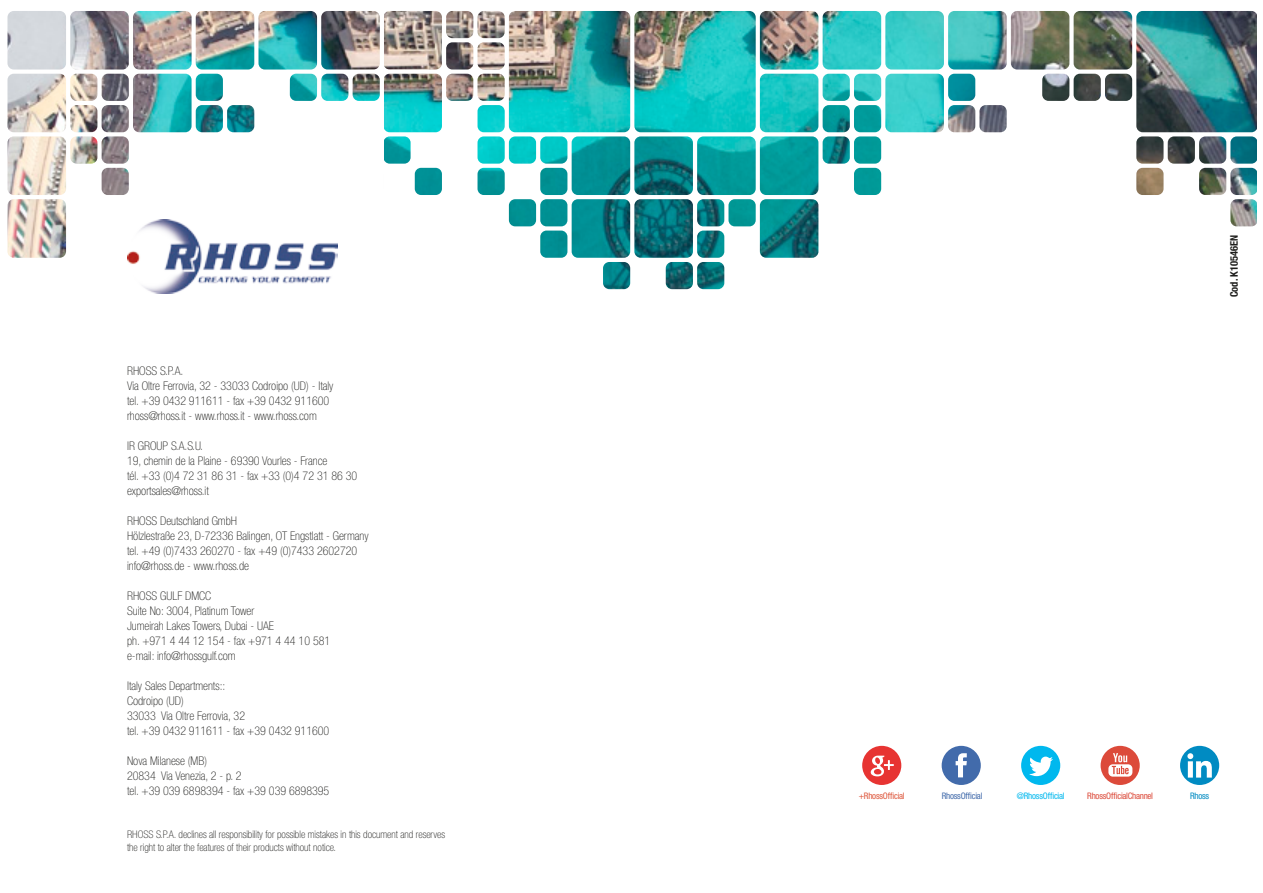
<style>
.page{position:relative;width:1263px;height:893px;background:#fff}
.page>*{position:absolute;margin:0;border:0;box-sizing:border-box;transform-origin:0 0}
.t1{font:100 condensed 12px/15px "Helvetica Neue LT Std";color:#1d1d1b}
.t2{font:100 condensed 10.5px/12.6px "Helvetica Neue LT Std";color:#1d1d1b}
.t3{font:700 condensed 10.5px "Helvetica Neue LT Std";color:#1d1d1b}
.t4{font:condensed 9px "Helvetica Neue LT Std";letter-spacing:-.03em;color:#dc4a3a}
.t5{font:condensed 9px "Helvetica Neue LT Std";letter-spacing:-.025em;color:#de573c}
.t6{font:condensed 9px "Helvetica Neue LT Std";letter-spacing:-.025em;color:#00b8ee}
.t7{font:condensed 9px "Helvetica Neue LT Std";letter-spacing:-.025em;color:#426bab}
.t8{font:condensed 9px "Helvetica Neue LT Std";letter-spacing:-.025em;color:#008bc2}
</style>
<div class="page">
<img style="left:384px;top:11px;width:873px;height:279px">
<img style="left:7px;top:11px;width:373px;height:283px">
<img style="left:127px;top:219px;width:211px;height:74px">
<svg style="left:942px;top:746px;width:39px;height:39px"></svg>
<svg style="left:862px;top:746px;width:39px;height:39px"></svg>
<svg style="left:1021px;top:746px;width:39px;height:39px"></svg>
<svg style="left:1100px;top:746px;width:40px;height:39px"></svg>
<div style="left:1180px;top:746px;width:39px;height:39px;background:#008bc2;border-radius:50%"></div>
<svg style="left:1187px;top:753px;width:25px;height:25px"></svg>
<p class="t1" style="left:127px;top:363px;width:208px">RHOSS S.P.A.<br>Via Oltre Ferrovia, 32 - 33033 Codroipo (UD) - Italy tel. +39 0432 911611 - fax +39 0432 911600 rhoss@rhoss.it - www.rhoss.it - www.rhoss.com</p>
<p class="t1" style="left:127px;top:438px;width:232px">IR GROUP S.A.S.U.<br>19, chemin de la Plaine - 69390 Vourles - France<br>tél. +33 (0)4 72 31 86 31 - fax +33 (0)4 72 31 86 30 exportsales@rhoss.it</p>
<p class="t1" style="left:127px;top:513px;width:243px">RHOSS Deutschland GmbH<br>Hölzlestraße 23, D-72336 Balingen, OT Engstlatt - Germany tel. +49 (0)7433 260270 - fax +49 (0)7433 2602720 info@rhoss.de - www.rhoss.de</p>
<p class="t1" style="left:127px;top:588px;width:205px">RHOSS GULF DMCC<br>Suite No: 3004, Platinum Tower<br>Jumeirah Lakes Towers, Dubai - UAE<br>ph. +971 4 44 12 154 - fax +971 4 44 10 581 e-mail: info@rhossgulf.com</p>
<p class="t1" style="left:127px;top:678px;width:204px">Italy Sales Departments::<br>Codroipo (UD)<br>33033 Via Oltre Ferrovia, 32<br>tel. +39 0432 911611 - fax +39 0432 911600</p>
<p class="t1" style="left:127px;top:753px;width:204px">Nova Milanese (MB)<br>20834 Via Venezia, 2 - p. 2<br>tel. +39 039 6898394 - fax +39 039 6898395</p>
<p class="t2" style="left:127px;top:828px;width:319px">RHOSS S.P.A. declines all responsibility for possible mistakes in this document and reserves the right to alter the features of their products without notice.</p>
<p class="t3" style="left:1228px;top:297px;width:64px;rotate:-90deg">Cod. K10546EN</p>
<p class="t5" style="left:859px;top:791px;width:47px">+RhossOfficial</p>
<p class="t7" style="left:942px;top:791px;width:42px">RhossOfficial</p>
<p class="t6" style="left:1017px;top:790px;width:49px">@RhossOfficial</p>
<p class="t4" style="left:1087px;top:791px;width:67px">RhossOfficialChannel</p>
<p class="t8" style="left:1190px;top:791px;width:21px">Rhoss</p>
</div>
